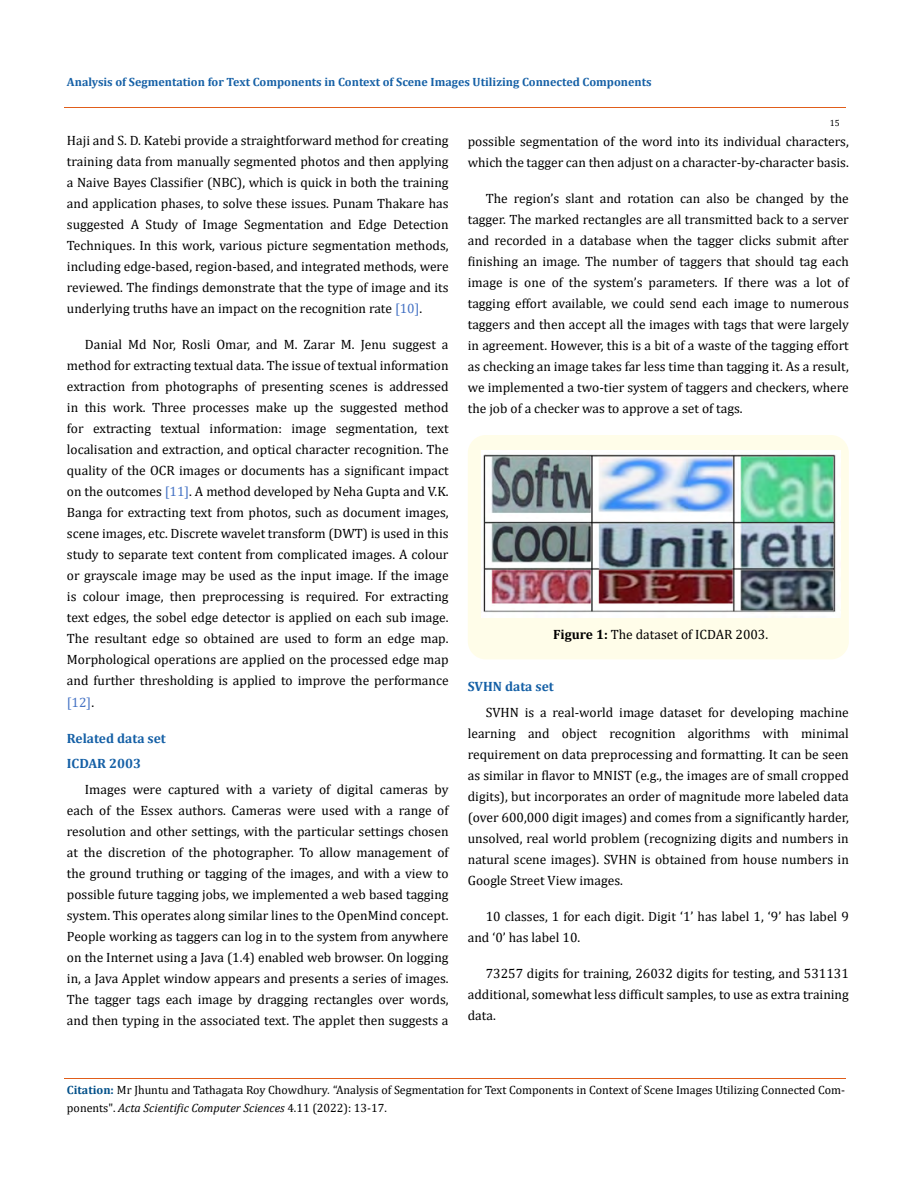
<style>
.page{position:relative;width:917px;height:1188px;background:#fff}
.page>*{position:absolute;margin:0;border:0;box-sizing:border-box;transform-origin:0 0}
.t1{font:13.5px/21px "Cambria";color:#000;text-align:justify}
.t2{font:700 13.5px/25.5px "Cambria";color:#1560a6}
.t3{font:12px/18px "Cambria";color:#000}
.t4{font:700 12px "Cambria";color:#1560a6}
.t5{font:9px "Cambria";color:#000}
.s1{color:#4472c4}
.s2{font-weight:700}
.s3{font-weight:700;color:#035089}
.s4{font-style:italic}
</style>
<div class="page">
<div style="left:468px;top:435px;width:380px;height:224px;background:#fffde9;border-radius:18px"></div>
<img style="left:481px;top:450px;width:359px;height:168px">
<hr style="left:64px;top:108px;width:781px;height:1px;background:#e05d1a">
<hr style="left:64px;top:1078px;width:781px;height:1px;background:#e05d1a">
<p class="t4" style="left:67px;top:73px;width:586px">Analysis of Segmentation for Text Components in Context of Scene Images Utilizing Connected Components</p>
<p class="t5" style="left:829px;top:118px;width:11px">15</p>
<p class="t1" style="left:67px;top:130px;width:383px">Haji and S. D. Katebi provide a straightforward method for creating training data from manually segmented photos and then applying a Naive Bayes Classifier (NBC), which is quick in both the training and application phases, to solve these issues. Punam Thakare has suggested A Study of Image Segmentation and Edge Detection Techniques. In this work, various picture segmentation methods, including edge-based, region-based, and integrated methods, were reviewed. The findings demonstrate that the type of image and its underlying truths have an impact on the recognition rate <span class="s1">[10]</span>.</p>
<p class="t1" style="left:67px;top:334px;width:383px;text-indent:18px">Danial Md Nor, Rosli Omar, and M. Zarar M. Jenu suggest a method for extracting textual data. The issue of textual information extraction from photographs of presenting scenes is addressed in this work. Three processes make up the suggested method for extracting textual information: image segmentation, text localisation and extraction, and optical character recognition. The quality of the OCR images or documents has a significant impact on the outcomes <span class="s1">[11]</span>. A method developed by Neha Gupta and V.K.<br>Banga for extracting text from photos, such as document images, scene images, etc. Discrete wavelet transform (DWT) is used in this study to separate text content from complicated images. A colour or grayscale image may be used as the input image. If the image is colour image, then preprocessing is required. For extracting text edges, the sobel edge detector is applied on each sub image.<br>The resultant edge so obtained are used to form an edge map.<br>Morphological operations are applied on the processed edge map and further thresholding is applied to improve the performance <span class="s1">[12]</span>.</p>
<p class="t2" style="left:67px;top:725px;width:100px">Related data set<br>ICDAR 2003</p>
<p class="t1" style="left:67px;top:778px;width:383px;text-indent:18px">Images were captured with a variety of digital cameras by each of the Essex authors. Cameras were used with a range of resolution and other settings, with the particular settings chosen at the discretion of the photographer. To allow management of the ground truthing or tagging of the images, and with a view to possible future tagging jobs, we implemented a web based tagging system. This operates along similar lines to the OpenMind concept.<br>People working as taggers can log in to the system from anywhere on the Internet using a Java (1.4) enabled web browser. On logging in, a Java Applet window appears and presents a series of images.<br>The tagger tags each image by dragging rectangles over words, and then typing in the associated text. The applet then suggests a</p>
<p class="t1" style="left:468px;top:130px;width:382px">possible segmentation of the word into its individual characters, which the tagger can then adjust on a character-by-character basis.</p>
<p class="t1" style="left:468px;top:187px;width:382px;text-indent:18px">The region’s slant and rotation can also be changed by the tagger. The marked rectangles are all transmitted back to a server and recorded in a database when the tagger clicks submit after finishing an image. The number of taggers that should tag each image is one of the system’s parameters. If there was a lot of tagging effort available, we could send each image to numerous taggers and then accept all the images with tags that were largely in agreement. However, this is a bit of a waste of the tagging effort as checking an image takes far less time than tagging it. As a result, we implemented a two-tier system of taggers and checkers, where the job of a checker was to approve a set of tags.</p>
<p class="t1" style="left:553px;top:624px;width:217px"><span class="s2">Figure 1:</span> The dataset of ICDAR 2003.</p>
<p class="t2" style="left:468px;top:673px;width:87px">SVHN data set</p>
<p class="t1" style="left:468px;top:702px;width:382px;text-indent:18px">SVHN is a real-world image dataset for developing machine learning and object recognition algorithms with minimal requirement on data preprocessing and formatting. It can be seen as similar in flavor to MNIST (e.g., the images are of small cropped digits), but incorporates an order of magnitude more labeled data (over 600,000 digit images) and comes from a significantly harder, unsolved, real world problem (recognizing digits and numbers in natural scene images). SVHN is obtained from house numbers in Google Street View images.</p>
<p class="t1" style="left:468px;top:906px;width:382px;text-indent:18px">10 classes, 1 for each digit. Digit ‘1’ has label 1, ‘9’ has label 9 and ‘0’ has label 10.</p>
<p class="t1" style="left:468px;top:963px;width:382px;text-indent:18px">73257 digits for training, 26032 digits for testing, and 531131 additional, somewhat less difficult samples, to use as extra training data.</p>
<p class="t3" style="left:67px;top:1081px;width:779px"><span class="s3">Citation:</span> Mr Jhuntu and Tathagata Roy Chowdhury<span class="s4">.</span> “Analysis of Segmentation for Text Components in Context of Scene Images Utilizing Connected Com&shy;ponents". <span class="s4">Acta Scientific Computer Sciences</span> 4.11 (2022): 13-17.</p>
</div>
